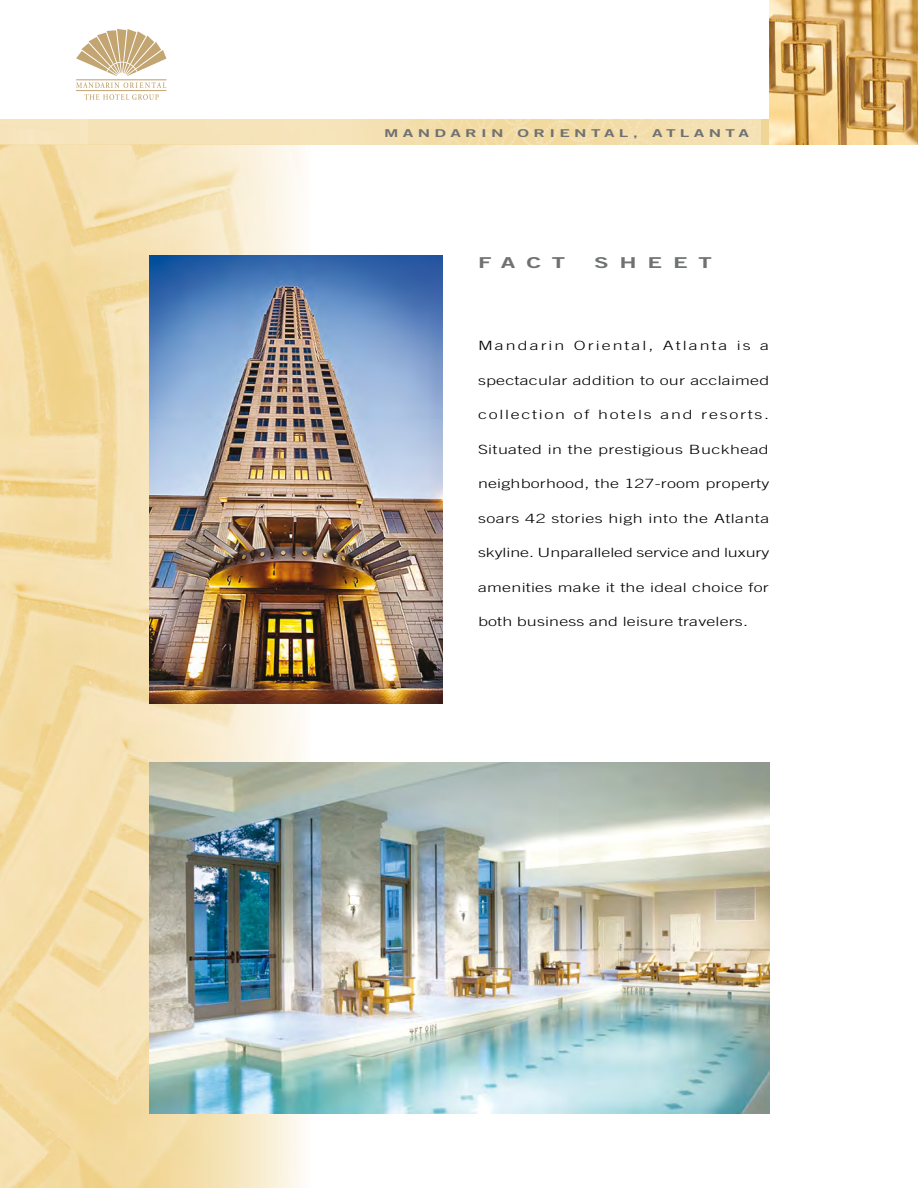
<style>
.page{position:relative;width:918px;height:1188px;background:#fff}
.page>*{position:absolute;margin:0;border:0;box-sizing:border-box;transform-origin:0 0}
.R_I{font:15px "Trade Gothic Bold Two";letter-spacing:.45em;color:#707172;scale:1.6 1}
._1_intro{font:300 12.75px "Trade Gothic";letter-spacing:.015em;color:#000;scale:1.4 1}
._1_intro-2{font:300 12.75px "Trade Gothic";letter-spacing:-.005em;color:#000;scale:1.4 1}
._1_intro-3{font:300 12.75px "Trade Gothic";letter-spacing:.1em;color:#000;scale:1.4 1}
._1_intro-4{font:300 12.75px "Trade Gothic";letter-spacing:.115em;color:#000;scale:1.4 1}
.R_I-2{font:10.8px "Trade Gothic Bold Two";letter-spacing:.25em;color:#707172;scale:1.6 1}
</style>
<div class="page">
<img style="left:0;top:145px;width:310px;height:1043px">
<img style="left:0;top:119px;width:760px;height:26px">
<img style="left:769px;top:0;width:149px;height:145px">
<hr style="left:76px;top:90px;width:90px;height:1px;background:#c3a571">
<hr style="left:76px;top:80px;width:90px;height:1px;background:#c3a571">
<svg style="left:84px;top:94px;width:75px;height:6px"></svg>
<svg style="left:76px;top:82px;width:90px;height:6px"></svg>
<svg style="left:76px;top:29px;width:90px;height:47px"></svg>
<img style="left:149px;top:762px;width:620px;height:352px">
<img style="left:149px;top:255px;width:293px;height:448px">
<p class="R_I-2" style="left:384px;top:127px;width:76px">MANDARIN</p>
<p class="R_I-2" style="left:518px;top:127px;width:77px">ORIENTAL,</p>
<p class="R_I-2" style="left:652px;top:127px;width:62px">ATLANTA</p>
<p class="R_I" style="left:478px;top:253px;width:56px">FACT</p>
<p class="R_I" style="left:594px;top:253px;width:75px">SHEET</p>
<p class="_1_intro-4" style="left:478px;top:338px;width:209px">Mandarin Oriental, Atlanta is a</p>
<p class="_1_intro" style="left:478px;top:373px;width:210px">spectacular addition to our acclaimed</p>
<p class="_1_intro-3" style="left:478px;top:407px;width:209px">collection of hotels and resorts.</p>
<p class="_1_intro" style="left:478px;top:442px;width:209px">Situated in the prestigious Buckhead</p>
<p class="_1_intro" style="left:478px;top:476px;width:210px">neighborhood, the 127-room property</p>
<p class="_1_intro" style="left:478px;top:511px;width:210px">soars 42 stories high into the Atlanta</p>
<p class="_1_intro-2" style="left:478px;top:545px;width:210px">skyline. Unparalleled service and luxury</p>
<p class="_1_intro" style="left:478px;top:580px;width:209px">amenities make it the ideal choice for</p>
<p class="_1_intro" style="left:478px;top:614px;width:194px">both business and leisure travelers.</p>
</div>
